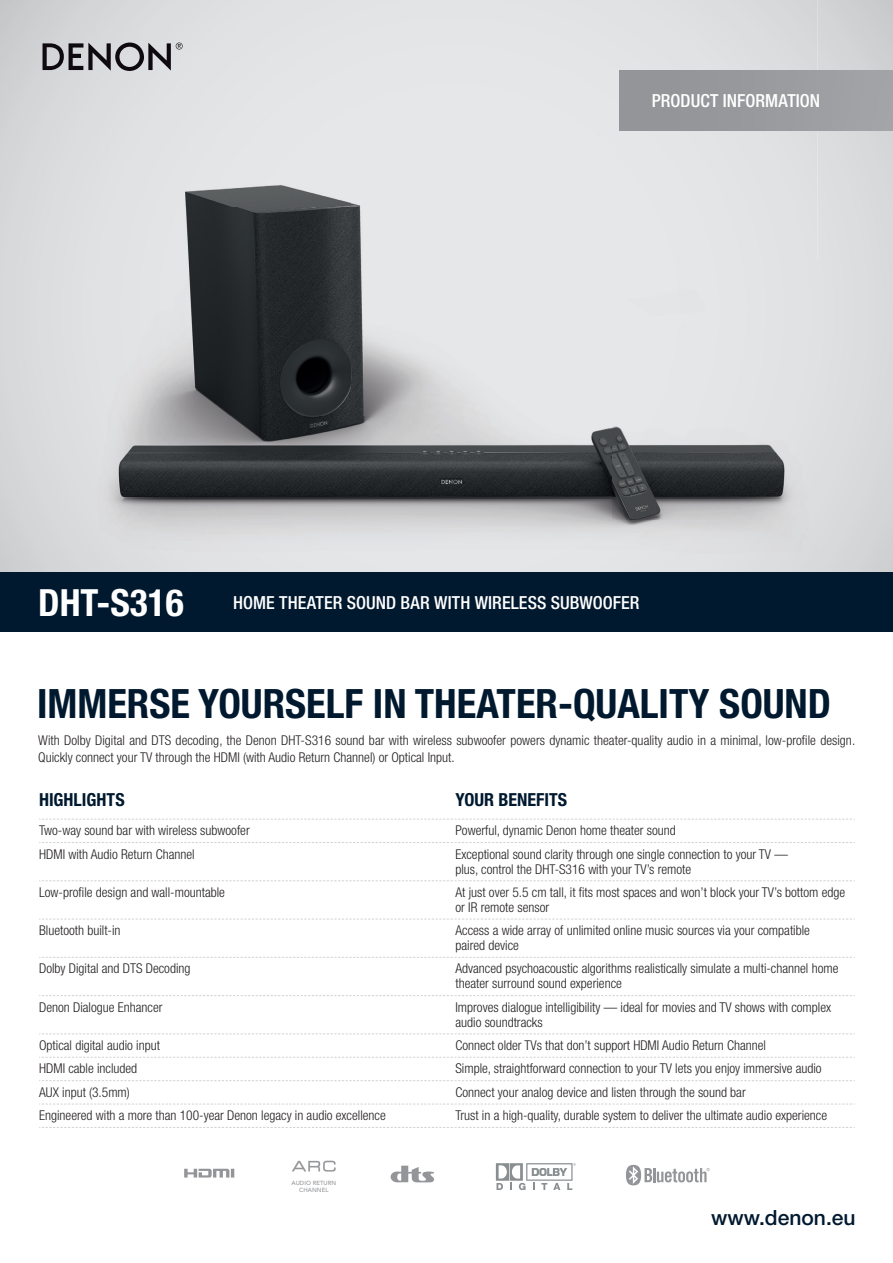
<style>
.page{position:relative;width:893px;height:1263px;background:#fff}
.page>*{position:absolute;margin:0;border:0;box-sizing:border-box;transform-origin:0 0}
.t1{font:700 condensed 40.5px "Helvetica Neue LTW1 G";color:#00192f}
.t2{font:700 condensed 37.5px "Helvetica Neue LTW1 G";color:#fff}
.t3{font:500 21px "Helvetica Neue LT Std";color:#00192f}
.t4{font:500 condensed 18px "Helvetica Neue LTW1 G";letter-spacing:.005em;color:#fff}
.t5{font:700 condensed 18px "Helvetica Neue LTW1 G";color:#00192f}
.t6{font:300 condensed 13.5px/15px "Helvetica Neue LT Std";color:#231f20}
.t7{font:500 5.85px/7.1px "Avenir";letter-spacing:.01em;color:#939598;text-align:center}
</style>
<div class="page">
<svg style="left:0;top:0;width:893px;height:572px;background:#d8d9db"></svg>
<img style="left:93px;top:0;width:725px;height:572px">
<svg style="left:43px;top:43px;width:140px;height:28px;background:#908e92"></svg>
<svg style="left:184px;top:1169px;width:50px;height:8px"></svg>
<svg style="left:626px;top:1165px;width:84px;height:20px"></svg>
<svg style="left:39px;top:819px;width:816px;height:1px"></svg>
<svg style="left:39px;top:842px;width:816px;height:1px"></svg>
<svg style="left:39px;top:880px;width:816px;height:1px"></svg>
<svg style="left:39px;top:919px;width:816px;height:1px"></svg>
<svg style="left:39px;top:957px;width:816px;height:1px"></svg>
<svg style="left:39px;top:995px;width:816px;height:1px"></svg>
<svg style="left:39px;top:1033px;width:816px;height:1px"></svg>
<svg style="left:39px;top:1057px;width:816px;height:1px"></svg>
<svg style="left:39px;top:1080px;width:816px;height:1px"></svg>
<svg style="left:39px;top:1104px;width:816px;height:1px"></svg>
<svg style="left:39px;top:1127px;width:816px;height:1px"></svg>
<svg style="left:391px;top:1166px;width:43px;height:16px"></svg>
<svg style="left:496px;top:1163px;width:80px;height:27px"></svg>
<svg style="left:292px;top:1161px;width:44px;height:10px"></svg>
<img style="left:619px;top:71px;width:274px;height:59px">
<div style="left:0;top:572px;width:893px;height:60px;background:#00192f"></div>
<h3 class="t4" style="left:652px;top:90px;width:170px">PRODUCT INFORMATION</h3>
<h2 class="t2" style="left:38px;top:580px;width:147px">DHT-S316</h2>
<h3 class="t4" style="left:233px;top:591px;width:408px">HOME THEATER SOUND BAR WITH WIRELESS SUBWOOFER</h3>
<h1 class="t1" style="left:37px;top:679px;width:796px">IMMERSE YOURSELF IN THEATER-QUALITY SOUND</h1>
<p class="t6" style="left:38px;top:732px;width:818px;line-height:16.5px">With Dolby Digital and DTS decoding, the Denon DHT-S316 sound bar with wireless subwoofer powers dynamic theater-quality audio in a minimal, low-profile design.<br>Quickly connect your TV through the HDMI (with Audio Return Channel) or Optical Input.</p>
<h3 class="t5" style="left:39px;top:789px;width:87px">HIGHLIGHTS</h3>
<h3 class="t5" style="left:455px;top:789px;width:113px">YOUR BENEFITS</h3>
<p class="t6" style="left:39px;top:823px;width:212px">Two-way sound bar with wireless subwoofer</p>
<p class="t6" style="left:455px;top:823px;width:222px">Powerful, dynamic Denon home theater sound</p>
<p class="t6" style="left:39px;top:846px;width:157px">HDMI with Audio Return Channel</p>
<p class="t6" style="left:455px;top:846px;width:334px">Exceptional sound clarity through one single connection to your TV — plus, control the DHT-S316 with your TV’s remote</p>
<p class="t6" style="left:39px;top:884px;width:187px">Low-profile design and wall-mountable</p>
<p class="t6" style="left:455px;top:884px;width:391px">At just over 5.5 cm tall, it fits most spaces and won’t block your TV’s bottom edge or IR remote sensor</p>
<p class="t6" style="left:39px;top:923px;width:83px">Bluetooth built-in</p>
<p class="t6" style="left:455px;top:923px;width:356px">Access a wide array of unlimited online music sources via your compatible paired device</p>
<p class="t6" style="left:39px;top:961px;width:153px">Dolby Digital and DTS Decoding</p>
<p class="t6" style="left:455px;top:961px;width:384px">Advanced psychoacoustic algorithms realistically simulate a multi-channel home theater surround sound experience</p>
<p class="t6" style="left:39px;top:999px;width:125px">Denon Dialogue Enhancer</p>
<p class="t6" style="left:455px;top:999px;width:377px">Improves dialogue intelligibility — ideal for movies and TV shows with complex audio soundtracks</p>
<p class="t6" style="left:39px;top:1037px;width:122px">Optical digital audio input</p>
<p class="t6" style="left:455px;top:1037px;width:312px">Connect older TVs that don’t support HDMI Audio Return Channel</p>
<p class="t6" style="left:39px;top:1061px;width:100px">HDMI cable included</p>
<p class="t6" style="left:455px;top:1061px;width:368px">Simple, straightforward connection to your TV lets you enjoy immersive audio</p>
<p class="t6" style="left:39px;top:1084px;width:92px">AUX input (3.5mm)</p>
<p class="t6" style="left:455px;top:1084px;width:292px">Connect your analog device and listen through the sound bar</p>
<p class="t6" style="left:39px;top:1108px;width:348px">Engineered with a more than 100-year Denon legacy in audio excellence</p>
<p class="t6" style="left:455px;top:1108px;width:373px">Trust in a high-quality, durable system to deliver the ultimate audio experience</p>
<p class="t7" style="left:291px;top:1179px;width:46px">AUDIO RETURN<br>CHANNEL</p>
<h3 class="t3" style="left:711px;top:1205px;width:146px">www.denon.eu</h3>
</div>
